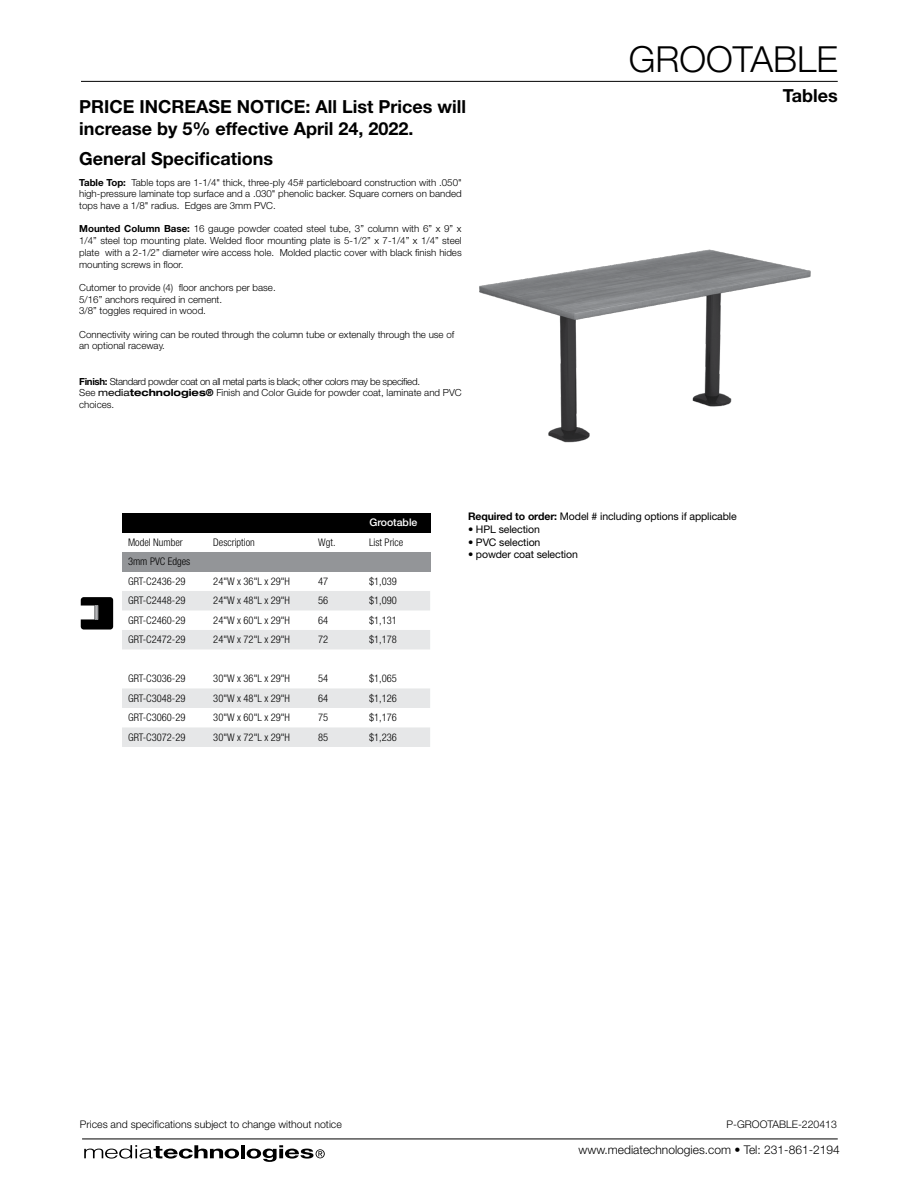
<style>
.page{position:relative;width:918px;height:1188px;background:#fff}
.page>*{position:absolute;margin:0;border:0;box-sizing:border-box;transform-origin:0 0}
.t1{font:300 36px "Helvetica Neue LT Std";color:#000}
.t2{font:700 18px/21.6px "Helvetica Neue LT Std";color:#000}
.t3{font:300 12px "Helvetica Neue LT Std";color:#000}
.t4{font:300 condensed 10.5px/19.5px "Helvetica Neue LT Std";color:#000}
.t5{font:10.5px "Helvetica Neue LT Std";letter-spacing:-.01em;color:#000}
.t6{font:300 10.5px "Helvetica Neue LT Std";color:#000}
.t7{font:500 10.5px "Helvetica Neue LT Std";color:#fff}
.t8{font:300 9.75px/11.7px "Helvetica Neue LT Std";color:#000;text-align:justify}
.t9{font:300 9.75px/11.7px "Helvetica Neue LT Std";letter-spacing:-.03em;color:#000}
.s1{font-weight:700}
.s2{font-weight:400;font-stretch:expanded}
.s3{font-weight:700;font-stretch:expanded}
</style>
<div class="page">
<svg style="left:84px;top:1145px;width:155px;height:14px"></svg>
<hr style="left:241px;top:1145px;width:4px;height:13px;background:#000">
<svg style="left:247px;top:1145px;width:78px;height:17px"></svg>
<hr style="left:82px;top:1139px;width:756px;height:1px;background:#000">
<hr style="left:81px;top:81px;width:757px;height:1px;background:#000">
<svg style="left:81px;top:597px;width:32px;height:33px"></svg>
<div style="left:122px;top:513px;width:308px;height:19px;background:#000"></div>
<div style="left:122px;top:552px;width:308px;height:19px;background:#939598"></div>
<svg style="left:122px;top:591px;width:308px;height:156px"></svg>
<img style="left:479px;top:249px;width:332px;height:194px">
<h2 class="t2" style="left:79px;top:96px;width:388px">PRICE INCREASE NOTICE: All List Prices will increase by 5% effective April 24, 2022.</h2>
<h2 class="t2" style="left:79px;top:148px;width:195px">General Specifications</h2>
<p class="t8" style="left:79px;top:176px;width:384px"><span class="s1">Table Top:</span> Table tops are 1-1/4" thick, three-ply 45# particleboard construction with .050" high-pressure laminate top surface and a .030" phenolic backer. Square corners on banded tops have a 1/8" radius. Edges are 3mm PVC.</p>
<p class="t8" style="left:79px;top:223px;width:384px"><span class="s1">Mounted Column Base:</span> 16 gauge powder coated steel tube, 3” column with 6” x 9” x 1/4” steel top mounting plate. Welded floor mounting plate is 5-1/2” x 7-1/4” x 1/4” steel plate with a 2-1/2” diameter wire access hole. Molded plactic cover with black finish hides mounting screws in floor.</p>
<p class="t8" style="left:79px;top:281px;width:198px;text-align:left">Cutomer to provide (4) floor anchors per base.<br>5/16” anchors required in cement.<br>3/8” toggles required in wood.</p>
<p class="t8" style="left:79px;top:328px;width:377px">Connectivity wiring can be routed through the column tube or extenally through the use of an optional raceway.</p>
<p class="t9" style="left:79px;top:375px;width:384px"><span class="s1">Finish:</span> Standard powder coat on all metal parts is black; other colors may be specified.<br>See <span class="s2">media</span><span class="s3">technologies®</span> Finish and Color Guide for powder coat, laminate and PVC choices.</p>
<h1 class="t1" style="left:629px;top:37px;width:210px">GROOTABLE</h1>
<h2 class="t2" style="left:783px;top:85px;width:56px">Tables</h2>
<p class="t7" style="left:369px;top:517px;width:50px">Grootable</p>
<p class="t4" style="left:128px;top:532px;width:56px">Model Number</p>
<p class="t4" style="left:213px;top:532px;width:43px">Description</p>
<p class="t4" style="left:318px;top:532px;width:19px">Wgt.</p>
<p class="t4" style="left:369px;top:532px;width:36px">List Price</p>
<p class="t4" style="left:128px;top:552px;width:64px">3mm PVC Edges<br>GRT-C2436-29</p>
<p class="t4" style="left:213px;top:571px;width:78px">24"W x 36"L x 29"H</p>
<p class="t4" style="left:318px;top:571px;width:12px">47</p>
<p class="t4" style="left:369px;top:571px;width:29px">$1,039</p>
<p class="t4" style="left:128px;top:591px;width:59px">GRT-C2448-29</p>
<p class="t4" style="left:213px;top:591px;width:78px">24"W x 48"L x 29"H</p>
<p class="t4" style="left:318px;top:591px;width:12px">56</p>
<p class="t4" style="left:369px;top:591px;width:29px">$1,090</p>
<p class="t4" style="left:128px;top:610px;width:59px">GRT-C2460-29</p>
<p class="t4" style="left:213px;top:610px;width:78px">24"W x 60"L x 29"H</p>
<p class="t4" style="left:318px;top:610px;width:12px">64</p>
<p class="t4" style="left:369px;top:610px;width:29px">$1,131</p>
<p class="t4" style="left:128px;top:630px;width:59px">GRT-C2472-29</p>
<p class="t4" style="left:213px;top:630px;width:78px">24"W x 72"L x 29"H</p>
<p class="t4" style="left:318px;top:630px;width:12px">72</p>
<p class="t4" style="left:369px;top:630px;width:29px">$1,178</p>
<p class="t4" style="left:128px;top:669px;width:59px">GRT-C3036-29</p>
<p class="t4" style="left:213px;top:669px;width:78px">30"W x 36"L x 29"H</p>
<p class="t4" style="left:318px;top:669px;width:12px">54</p>
<p class="t4" style="left:369px;top:669px;width:29px">$1,065</p>
<p class="t4" style="left:128px;top:688px;width:59px">GRT-C3048-29</p>
<p class="t4" style="left:213px;top:688px;width:78px">30"W x 48"L x 29"H</p>
<p class="t4" style="left:318px;top:688px;width:12px">64</p>
<p class="t4" style="left:369px;top:688px;width:29px">$1,126</p>
<p class="t4" style="left:128px;top:708px;width:59px">GRT-C3060-29</p>
<p class="t4" style="left:213px;top:708px;width:78px">30"W x 60"L x 29"H</p>
<p class="t4" style="left:318px;top:708px;width:12px">75</p>
<p class="t4" style="left:369px;top:708px;width:29px">$1,176</p>
<p class="t4" style="left:128px;top:727px;width:59px">GRT-C3072-29</p>
<p class="t4" style="left:213px;top:727px;width:78px">30"W x 72"L x 29"H</p>
<p class="t4" style="left:318px;top:727px;width:12px">85</p>
<p class="t4" style="left:369px;top:727px;width:29px">$1,236</p>
<p class="t5" style="left:468px;top:511px;width:270px"><span class="s1">Required to order:</span> Model # including options if applicable</p>
<p class="t5" style="left:468px;top:523px;width:73px">• HPL selection</p>
<p class="t5" style="left:468px;top:536px;width:74px">• PVC selection</p>
<p class="t5" style="left:468px;top:548px;width:111px">• powder coat selection</p>
<p class="t6" style="left:80px;top:1118px;width:263px">Prices and specifications subject to change without notice</p>
<p class="t6" style="left:727px;top:1118px;width:112px">P-GROOTABLE-220413</p>
<p class="t3" style="left:579px;top:1142px;width:263px">www.mediatechnologies.com • Tel: 231-861-2194</p>
</div>
